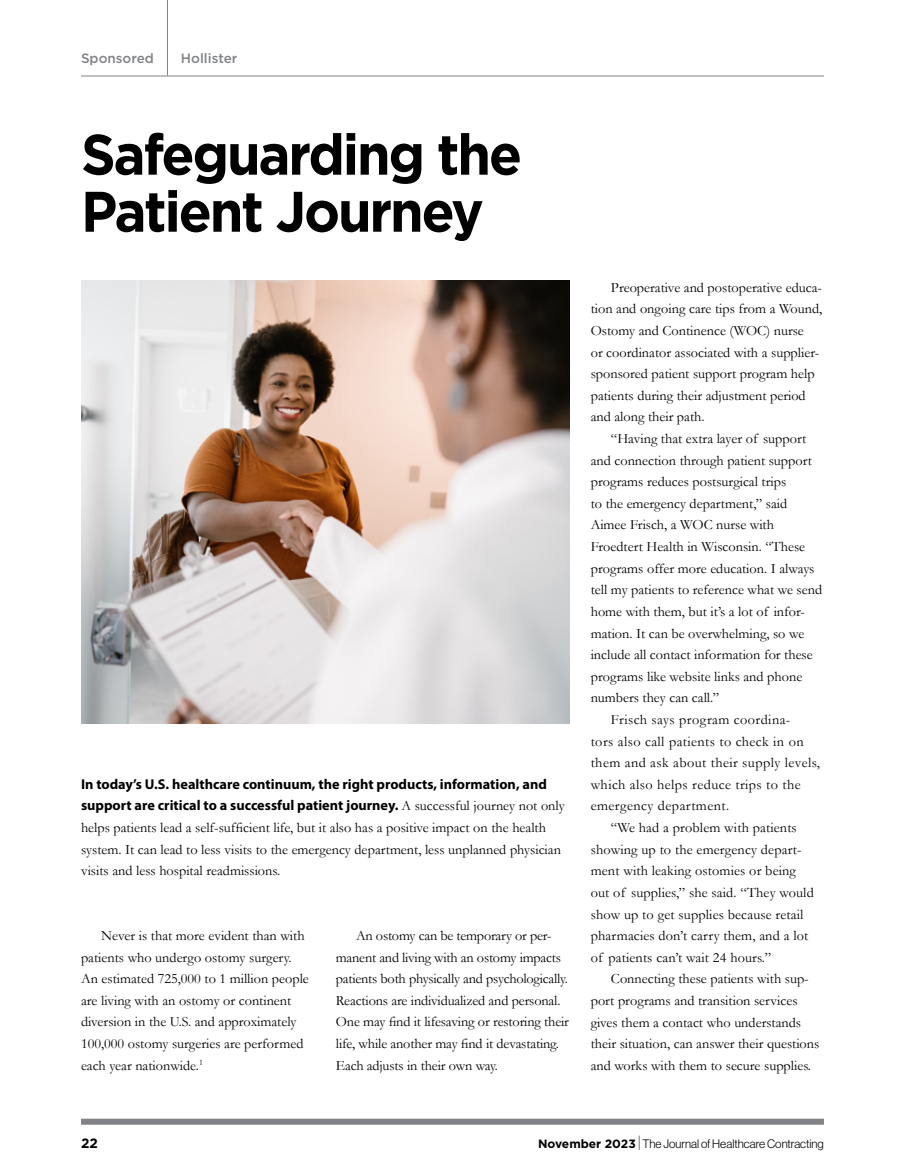
<style>
.page{position:relative;width:905px;height:1175px;background:#fff}
.page>*{position:absolute;margin:0;border:0;box-sizing:border-box;transform-origin:0 0}
.t1{font:700 57px/57px "Gotham";letter-spacing:-.04em;color:#000;scale:.95 1}
.t2{font:14.25px/21.6px "Garamond";color:#000}
.t3{font:14.25px "Garamond";letter-spacing:.03em;color:#000}
.t4{font:700 14.25px/21.6px "Myriad Pro";color:#000}
.t5{font:500 13.5px "Gotham";color:#808285}
.t6{font:700 13.5px "Gotham";color:#000}
.t7{font:12px "N Haas Grotesk DS Pro 45 Lt";color:#000}
.s1{font-family:"Garamond";font-weight:400}
.s2{font-family:"Gotham";font-weight:700}
.s3{font-family:"N Haas Grotesk DS Pro 25 Th";font-size:16.5px}
</style>
<div class="page">
<hr style="left:81px;top:76px;width:743px;height:1px;background:#808285">
<hr style="left:167px;top:0;width:1px;height:76px;background:#808285">
<img style="left:81px;top:281px;width:488px;height:443px">
<div style="left:81px;top:1118px;width:743px;height:6px;background:#808285"></div>
<p class="t5" style="left:81px;top:50px;width:74px">Sponsored</p>
<p class="t5" style="left:181px;top:50px;width:58px">Hollister</p>
<h1 class="t1" style="left:81px;top:125px;width:466px">Safeguarding the<br>Patient Journey</h1>
<p class="t4" style="left:81px;top:773px;width:485px">In today’s U.S. healthcare continuum, the right products, information, and support are critical to a successful patient journey. <span class="s1">A successful journey not only</span></p>
<p class="t2" style="left:81px;top:816px;width:481px">helps patients lead a self-sufficient life, but it also has a positive impact on the health system. It can lead to less visits to the emergency department, less unplanned physician visits and less hospital readmissions.</p>
<p class="t2" style="left:81px;top:924px;width:229px;text-indent:20px">Never is that more evident than with patients who undergo ostomy surgery.<br>An estimated 725,000 to 1 million people are living with an ostomy or continent diversion in the U.S. and approximately 100,000 ostomy surgeries are performed each year nationwide.<sup>1</sup></p>
<p class="t2" style="left:336px;top:924px;width:234px;text-indent:20px">An ostomy can be temporary or per&shy;manent and living with an ostomy impacts patients both physically and psychologically.<br>Reactions are individualized and personal.<br>One may find it lifesaving or restoring their life, while another may find it devastating.<br>Each adjusts in their own way.</p>
<p class="t2" style="left:590px;top:276px;width:233px;text-indent:20px">Preoperative and postoperative educa&shy;tion and ongoing care tips from a Wound, Ostomy and Continence (WOC) nurse<br>or coordinator associated with a supplier&shy;sponsored patient support program help patients during their adjustment period and along their path.</p>
<p class="t2" style="left:611px;top:427px;width:197px">“Having that extra layer of support</p>
<p class="t2" style="left:590px;top:449px;width:223px">and connection through patient support</p>
<p class="t2" style="left:590px;top:470px;width:197px">programs reduces postsurgical trips</p>
<p class="t2" style="left:590px;top:492px;width:198px">to the emergency department,” said</p>
<p class="t2" style="left:590px;top:514px;width:185px">Aimee Frisch, a WOC nurse with</p>
<p class="t2" style="left:590px;top:535px;width:216px">Froedtert Health in Wisconsin. “These</p>
<p class="t2" style="left:590px;top:557px;width:225px">programs offer more education. I always</p>
<p class="t2" style="left:590px;top:578px;width:233px">tell my patients to reference what we send</p>
<p class="t2" style="left:590px;top:600px;width:216px">home with them, but it’s a lot of infor-</p>
<p class="t2" style="left:590px;top:622px;width:215px">mation. It can be overwhelming, so we</p>
<p class="t2" style="left:590px;top:643px;width:223px">include all contact information for these</p>
<p class="t2" style="left:590px;top:665px;width:213px">programs like website links and phone</p>
<p class="t2" style="left:590px;top:686px;width:130px">numbers they can call.”</p>
<p class="t3" style="left:611px;top:710px;width:181px">Frisch says program coordina-</p>
<p class="t3" style="left:590px;top:731px;width:214px">tors also call patients to check in on</p>
<p class="t3" style="left:590px;top:753px;width:231px">them and ask about their supply levels,</p>
<p class="t3" style="left:590px;top:774px;width:211px">which also helps reduce trips to the</p>
<p class="t3" style="left:590px;top:796px;width:140px">emergency department.</p>
<p class="t2" style="left:611px;top:816px;width:187px">“We had a problem with patients</p>
<p class="t2" style="left:590px;top:838px;width:212px">showing up to the emergency depart-</p>
<p class="t2" style="left:590px;top:859px;width:207px">ment with leaking ostomies or being</p>
<p class="t2" style="left:590px;top:881px;width:225px">out of supplies,” she said. “They would</p>
<p class="t2" style="left:590px;top:902px;width:214px">show up to get supplies because retail</p>
<p class="t2" style="left:590px;top:924px;width:219px">pharmacies don’t carry them, and a lot</p>
<p class="t2" style="left:590px;top:946px;width:182px">of patients can’t wait 24 hours.”</p>
<p class="t2" style="left:611px;top:967px;width:199px">Connecting these patients with sup-</p>
<p class="t2" style="left:590px;top:989px;width:208px">port programs and transition services</p>
<p class="t2" style="left:590px;top:1010px;width:212px">gives them a contact who understands</p>
<p class="t2" style="left:590px;top:1032px;width:230px">their situation, can answer their questions</p>
<p class="t2" style="left:590px;top:1054px;width:222px">and works with them to secure supplies.</p>
<p class="t6" style="left:81px;top:1135px;width:18px">22</p>
<p class="t7" style="left:538px;top:1137px;width:287px"><span class="s2">November 2023</span><span class="s3">|</span> The Journal of Healthcare Contracting</p>
</div>
